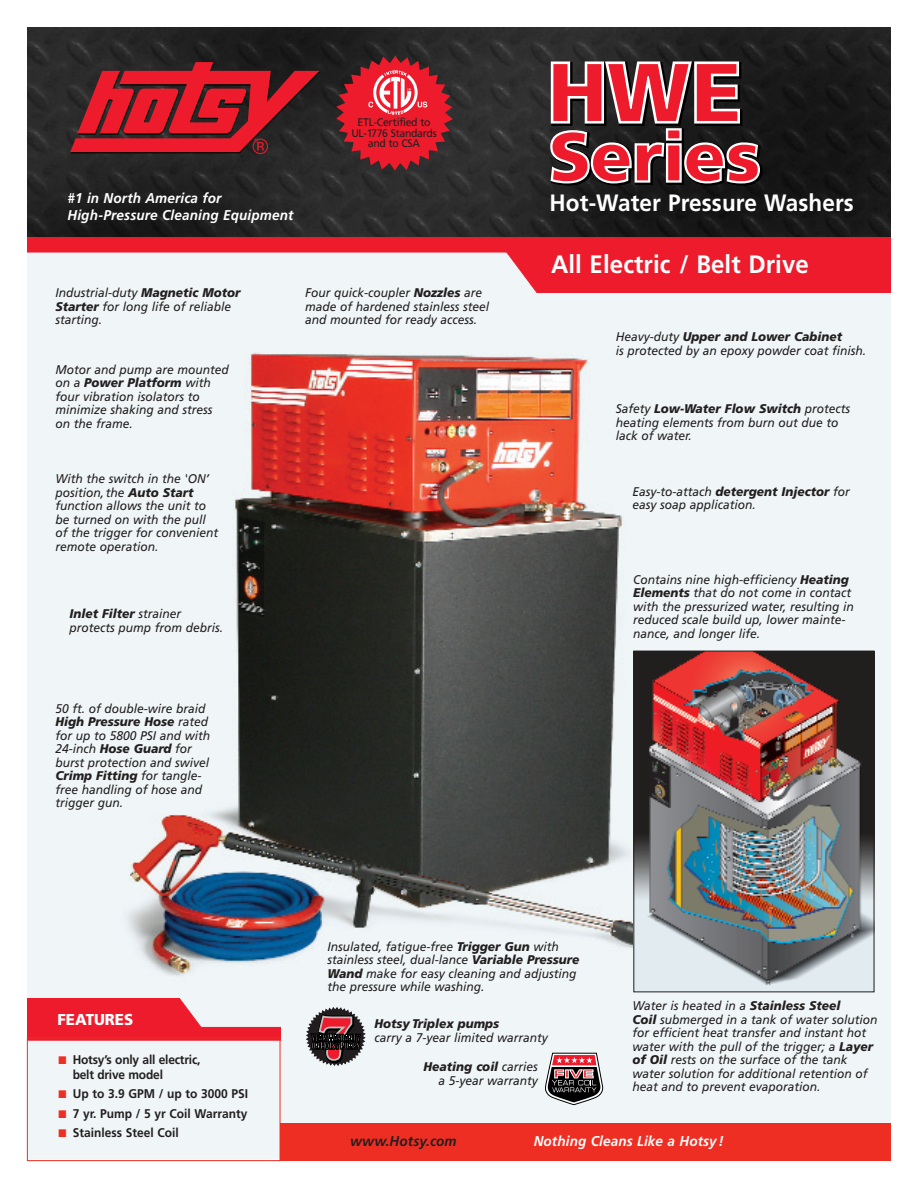
<style>
.page{position:relative;width:918px;height:1188px;background:#fff}
.page>*{position:absolute;margin:0;border:0;box-sizing:border-box;transform-origin:0 0}
.t1{font:700 25.2px "Frutiger";letter-spacing:.005em;color:#fff;scale:.95 1}
.t2{font:700 23.7px "Frutiger";letter-spacing:.005em;color:#fff;scale:.95 1}
.t3{font:900 15.75px "Frutiger";color:#fff;scale:.95 1}
.t4{font:italic 700 14.1px/16.5px "Frutiger";letter-spacing:.01em;color:#fff;scale:.95 1}
.t5{font:italic 700 14.1px "Frutiger";letter-spacing:.01em;color:#231f20;scale:.95 1}
.t6{font:italic 12.6px/13.5px "Frutiger";color:#231f20;scale:.95 1}
.t7{font:700 12.6px/15px "Frutiger";color:#231f20;scale:.95 1}
.t8{font:italic 900 12.6px "Frutiger";color:#231f20;scale:.95 1}
.t9{font:10.95px/10.5px "Frutiger";letter-spacing:-.03em;color:#231f20;text-align:center;scale:.95 1}
.s1{font-weight:900}
.s2{color:#ee2e22}
</style>
<div class="page">
<img style="left:27px;top:293px;width:864px;height:866px">
<div style="left:280px;top:1123px;width:611px;height:38px;background:#ee2e22"></div>
<img style="left:27px;top:27px;width:864px;height:210px">
<svg style="left:70px;top:62px;width:250px;height:92px;background:#921e27"></svg>
<svg style="left:548px;top:58px;width:217px;height:130px;background:#91454b"></svg>
<svg style="left:306px;top:1007px;width:60px;height:59px"></svg>
<svg style="left:27px;top:237px;width:864px;height:56px;fill:#ee1b2c"></svg>
<svg style="left:545px;top:1053px;width:58px;height:52px"></svg>
<svg style="left:27px;top:999px;width:254px;height:42px"></svg>
<div style="left:27px;top:1038px;width:253px;height:123px;border:1px solid #ee2e22"></div>
<img style="left:635px;top:653px;width:237px;height:337px">
<div style="left:633px;top:651px;width:241px;height:341px;border:1px solid #231f20"></div>
<svg style="left:336px;top:56px;width:117px;height:114px;background:#b02e38"></svg>
<p class="t4" style="left:68px;top:191px;width:239px">#1 in North America for<br>High-Pressure Cleaning Equipment</p>
<p class="t9" style="left:351px;top:118px;width:91px">ETL-Certified to<br>UL-1776 Standards and to CSA</p>
<p class="t6" style="left:56px;top:287px;width:196px">Industrial-duty <span class="s1">Magnetic Motor<br>Starter</span> for long life of reliable starting.</p>
<p class="t6" style="left:56px;top:364px;width:184px">Motor and pump are mounted on a <span class="s1">Power Platform</span> with four vibration isolators to minimize shaking and stress on the frame.</p>
<p class="t6" style="left:56px;top:473px;width:173px">With the switch in the 'ON’ position, the <span class="s1">Auto Start </span>function allows the unit to be turned on with the pull of the trigger for convenient remote operation.</p>
<p class="t6" style="left:69px;top:608px;width:163px"><span class="s1">Inlet Filter</span> strainer protects pump from debris.</p>
<p class="t6" style="left:305px;top:287px;width:195px">Four quick-coupler <span class="s1">Nozzles</span> are made of hardened stainless steel and mounted for ready access.</p>
<p class="t6" style="left:56px;top:703px;width:164px">50 ft. of double-wire braid<br><span class="s1">High Pressure Hose</span> rated for up to 5800 PSI and with<br>24-inch <span class="s1">Hose Guard</span> for burst protection and swivel<br><span class="s1">Crimp Fitting</span> for tangle&shy;free handling of hose and trigger gun.</p>
<h2 class="t2" style="left:550px;top:193px;width:322px">Hot-Water Pressure Washers</h2>
<h1 class="t1" style="left:551px;top:254px;width:273px">All Electric / Belt Drive</h1>
<p class="t6" style="left:616px;top:331px;width:265px">Heavy-duty <span class="s1">Upper and Lower Cabinet<br></span>is protected by an epoxy powder coat finish.</p>
<p class="t6" style="left:616px;top:403px;width:248px">Safety <span class="s1">Low-Water Flow Switch</span> protects heating elements from burn out due to lack of water.</p>
<p class="t6" style="left:633px;top:486px;width:230px">Easy-to-attach <span class="s1">detergent Injector</span> for easy soap application.</p>
<p class="t6" style="left:633px;top:574px;width:234px">Contains nine high-efficiency <span class="s1">Heating Elements</span> that do not come in contact with the pressurized water, resulting in reduced scale build up, lower mainte&shy;nance, and longer life.</p>
<p class="t3" style="left:58px;top:1013px;width:81px">FEATURES</p>
<p class="t7" style="left:73px;top:1053px;width:136px;text-indent:-14px"><span class="s2">■</span> Hotsy’s only all electric, belt drive model</p>
<p class="t7" style="left:59px;top:1088px;width:201px"><span class="s2">■</span> Up to 3.9 GPM / up to 3000 PSI</p>
<p class="t7" style="left:59px;top:1107px;width:200px"><span class="s2">■</span> 7 yr. Pump / 5 yr Coil Warranty</p>
<p class="t7" style="left:59px;top:1127px;width:128px"><span class="s2">■</span> Stainless Steel Coil</p>
<p class="t6" style="left:327px;top:941px;width:267px">Insulated, fatigue-free <span class="s1">Trigger Gun</span> with stainless steel, dual-lance <span class="s1">Variable Pressure Wand</span> make for easy cleaning and adjusting the pressure while washing.</p>
<p class="t8" style="left:375px;top:1019px;width:133px">Hotsy Triplex pumps</p>
<p class="t6" style="left:375px;top:1032px;width:184px">carry a 7-year limited warranty</p>
<p class="t6" style="left:424px;top:1061px;width:122px;text-align:right"><span class="s1">Heating coil</span> carries a 5-year warranty</p>
<p class="t6" style="left:632px;top:1000px;width:259px">Water is heated in a <span class="s1">Stainless Steel<br>Coil</span> submerged in a tank of water solution for efficient heat transfer and instant hot water with the pull of the trigger; a <span class="s1">Layer of Oil</span> rests on the surface of the tank water solution for additional retention of heat and to prevent evaporation.</p>
<p class="t5" style="left:350px;top:1135px;width:114px">www.Hotsy.com</p>
<p class="t4" style="left:534px;top:1134px;width:202px">Nothing Cleans Like a Hotsy!</p>
</div>
